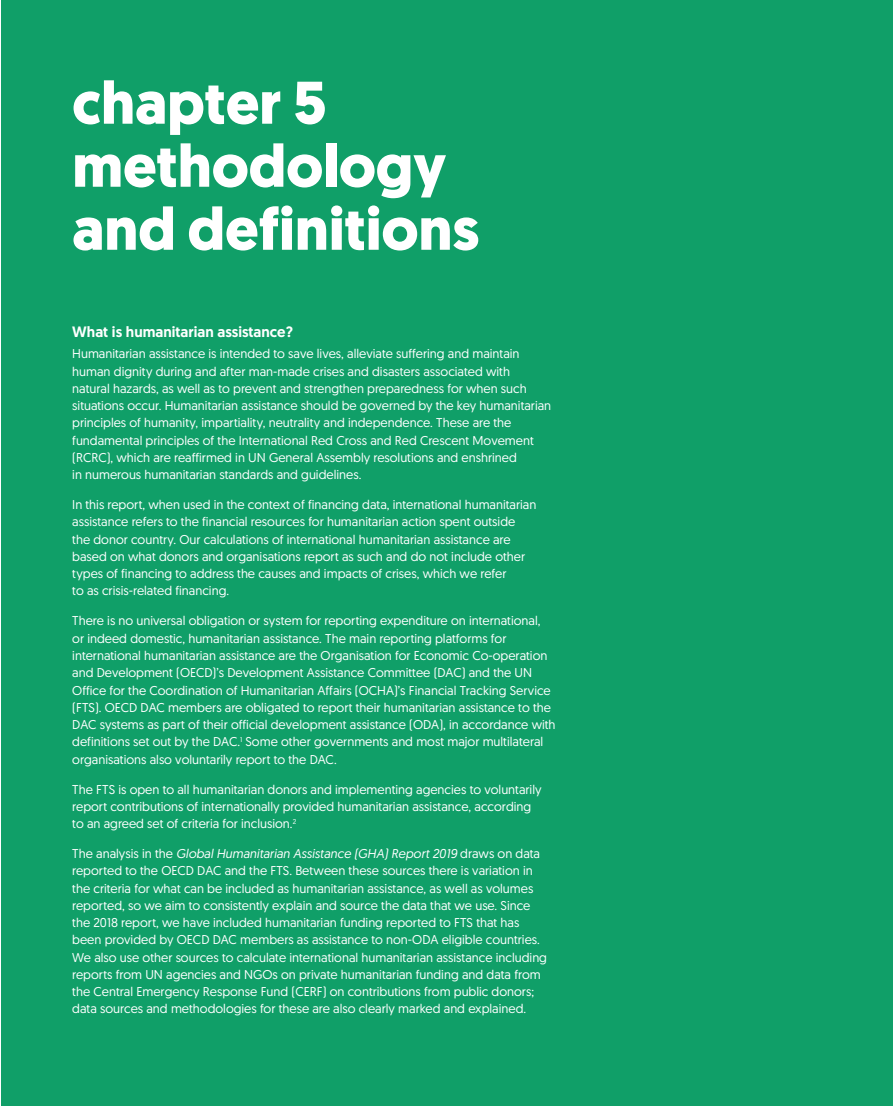
<style>
.page{position:relative;width:893px;height:1106px;background:#fff}
.page>*{position:absolute;margin:0;border:0;box-sizing:border-box;transform-origin:0 0}
.t1{font:700 60px/63px "Geomanist";color:#fff}
.t2{font:500 15px "Geomanist";color:#fff}
.t3{font:12.75px/17.2px "Geomanist";color:#fff}
.s1{font-style:italic}
</style>
<div class="page">
<div style="left:1px;top:0;width:892px;height:1106px;background:#109f68"></div>
<h1 class="t1" style="left:72px;top:71px;width:408px">chapter 5 methodology and definitions</h1>
<p class="t2" style="left:72px;top:321px;width:222px">What is humanitarian assistance?</p>
<p class="t3" style="left:72px;top:345px;width:480px">Humanitarian assistance is intended to save lives, alleviate suffering and maintain human dignity during and after man-made crises and disasters associated with<br>natural hazards, as well as to prevent and strengthen preparedness for when such situations occur. Humanitarian assistance should be governed by the key humanitarian principles of humanity, impartiality, neutrality and independence. These are the fundamental principles of the International Red Cross and Red Crescent Movement (RCRC), which are reaffirmed in UN General Assembly resolutions and enshrined<br>in numerous humanitarian standards and guidelines.</p>
<p class="t3" style="left:72px;top:495px;width:466px">In this report, when used in the context of financing data, international humanitarian assistance refers to the financial resources for humanitarian action spent outside the donor country. Our calculations of international humanitarian assistance are based on what donors and organisations report as such and do not include other types of financing to address the causes and impacts of crises, which we refer<br>to as crisis-related financing.</p>
<p class="t3" style="left:72px;top:612px;width:485px">There is no universal obligation or system for reporting expenditure on international,<br>or indeed domestic, humanitarian assistance. The main reporting platforms for international humanitarian assistance are the Organisation for Economic Co-operation and Development (OECD)’s Development Assistance Committee (DAC) and the UN Office for the Coordination of Humanitarian Affairs (OCHA)’s Financial Tracking Service (FTS). OECD DAC members are obligated to report their humanitarian assistance to the DAC systems as part of their official development assistance (ODA), in accordance with definitions set out by the DAC.<sup>1</sup> Some other governments and most major multilateral organisations also voluntarily report to the DAC.</p>
<p class="t3" style="left:72px;top:780px;width:471px">The FTS is open to all humanitarian donors and implementing agencies to voluntarily report contributions of internationally provided humanitarian assistance, according to an agreed set of criteria for inclusion.<sup>2</sup></p>
<p class="t3" style="left:72px;top:844px;width:476px">The analysis in the <span class="s1">Global Humanitarian Assistance (GHA) Report 2019</span> draws on data reported to the OECD DAC and the FTS. Between these sources there is variation in the criteria for what can be included as humanitarian assistance, as well as volumes reported, so we aim to consistently explain and source the data that we use. Since the 2018 report, we have included humanitarian funding reported to FTS that has been provided by OECD DAC members as assistance to non-ODA eligible countries.<br>We also use other sources to calculate international humanitarian assistance including reports from UN agencies and NGOs on private humanitarian funding and data from the Central Emergency Response Fund (CERF) on contributions from public donors; data sources and methodologies for these are also clearly marked and explained.</p>
</div>
